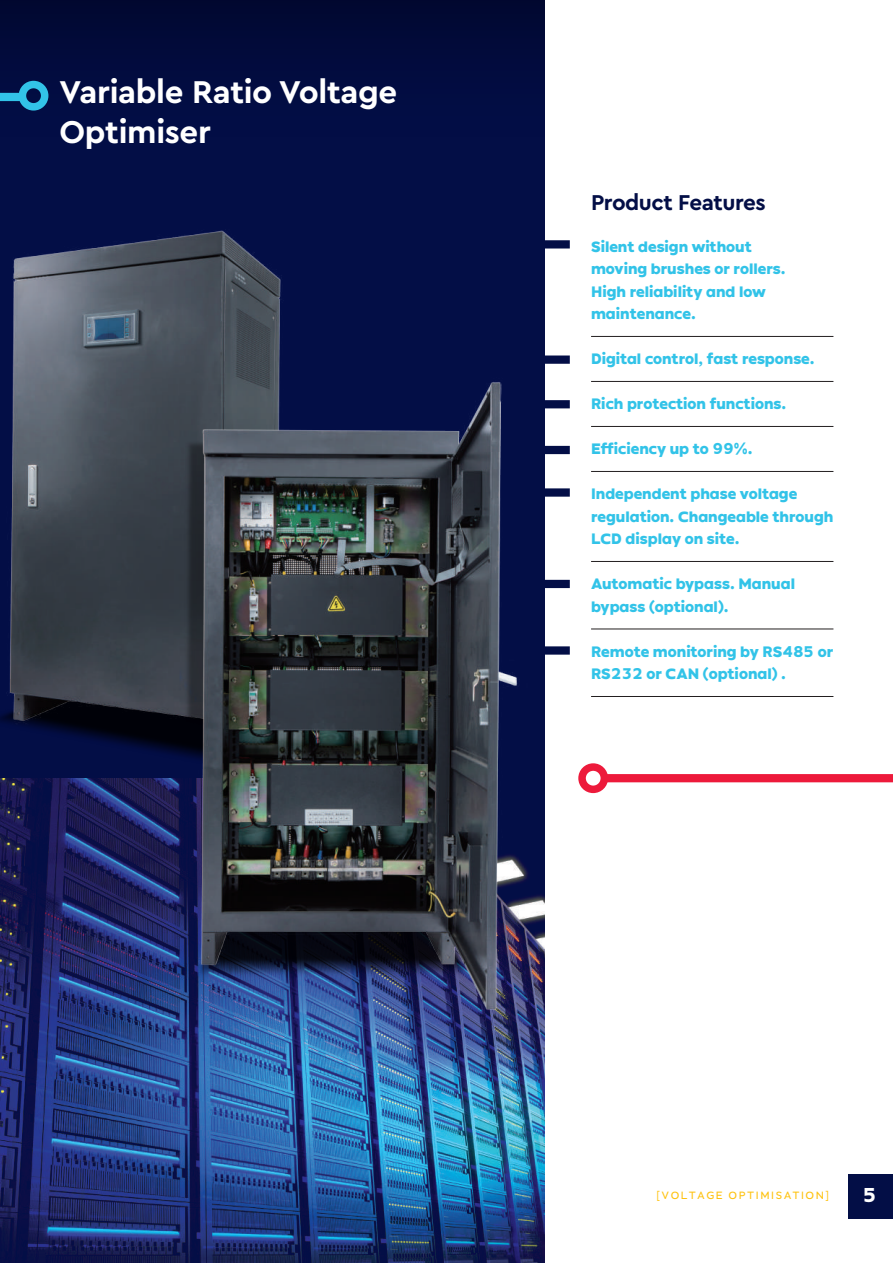
<style>
.page{position:relative;width:893px;height:1263px;background:#fff}
.page>*{position:absolute;margin:0;border:0;box-sizing:border-box;transform-origin:0 0}
.t1{font:700 33px/39.6px "Cera Pro";letter-spacing:-.01em;color:#fff}
.t2{font:700 22.5px "Cera Pro";letter-spacing:-.02em;color:#030e46}
.t3{font:700 19.5px "Ondo";color:#fff}
.t4{font:700 15px/22.5px "Ondo";color:#32c3e8}
.t5{font:10.5px "Ondo";letter-spacing:.15em;color:#fec210}
</style>
<div class="page">
<div style="left:0;top:0;width:544px;height:1263px;background:#030e46"></div>
<div style="left:0;top:0;width:544px;height:145px;background:linear-gradient(to right,#020b3d,#020b3d)"></div>
<img style="left:0;top:823px;width:544px;height:440px">
<hr style="left:591px;top:336px;width:242px;height:1px;background:#231f20">
<hr style="left:591px;top:381px;width:242px;height:1px;background:#231f20">
<hr style="left:591px;top:426px;width:242px;height:1px;background:#231f20">
<hr style="left:591px;top:471px;width:242px;height:1px;background:#231f20">
<hr style="left:591px;top:561px;width:242px;height:1px;background:#231f20">
<hr style="left:591px;top:629px;width:242px;height:1px;background:#231f20">
<hr style="left:591px;top:696px;width:242px;height:1px;background:#231f20">
<img style="left:0;top:778px;width:152px;height:45px">
<img style="left:146px;top:841px;width:376px;height:188px">
<img style="left:0;top:230px;width:281px;height:516px">
<img style="left:134px;top:389px;width:18px;height:361px">
<img style="left:152px;top:377px;width:408px;height:640px">
<div style="left:848px;top:1174px;width:45px;height:44px;background:#030e46"></div>
<div style="left:0;top:93px;width:24px;height:8px;background:#32c3e8"></div>
<div style="left:19px;top:81px;width:29px;height:30px;border:8px solid #32c3e8;border-radius:50%"></div>
<div style="left:604px;top:774px;width:289px;height:8px;background:#ed1a3b"></div>
<div style="left:578px;top:763px;width:30px;height:30px;border:8px solid #ed1a3b;border-radius:50%"></div>
<div style="left:540px;top:240px;width:26px;height:8px;background:#030e46"></div>
<div style="left:540px;top:355px;width:26px;height:9px;background:#030e46"></div>
<div style="left:540px;top:400px;width:26px;height:8px;background:#030e46"></div>
<div style="left:540px;top:446px;width:26px;height:8px;background:#030e46"></div>
<div style="left:540px;top:488px;width:26px;height:9px;background:#030e46"></div>
<div style="left:540px;top:580px;width:26px;height:8px;background:#030e46"></div>
<div style="left:540px;top:646px;width:26px;height:9px;background:#030e46"></div>
<h1 class="t1" style="left:60px;top:71px;width:339px">Variable Ratio Voltage<br>Optimiser</h1>
<h2 class="t2" style="left:591px;top:187px;width:176px">Product Features</h2>
<p class="t4" style="left:591px;top:235px;width:196px">Silent design without moving brushes or rollers.<br>High reliability and low maintenance.</p>
<p class="t4" style="left:591px;top:347px;width:225px">Digital control, fast response.</p>
<p class="t4" style="left:591px;top:392px;width:197px">Rich protection functions.</p>
<p class="t4" style="left:591px;top:437px;width:163px">Efficiency up to 99%.</p>
<p class="t4" style="left:591px;top:482px;width:244px">Independent phase voltage regulation. Changeable through<br>LCD display on site.</p>
<p class="t4" style="left:591px;top:572px;width:205px">Automatic bypass. Manual bypass (optional).</p>
<p class="t4" style="left:591px;top:640px;width:244px">Remote monitoring by RS485 or<br>RS232 or CAN (optional) .</p>
<p class="t5" style="left:656px;top:1189px;width:174px">[VOLTAGE OPTIMISATION]</p>
<h3 class="t3" style="left:863px;top:1184px;width:15px">5</h3>
</div>
